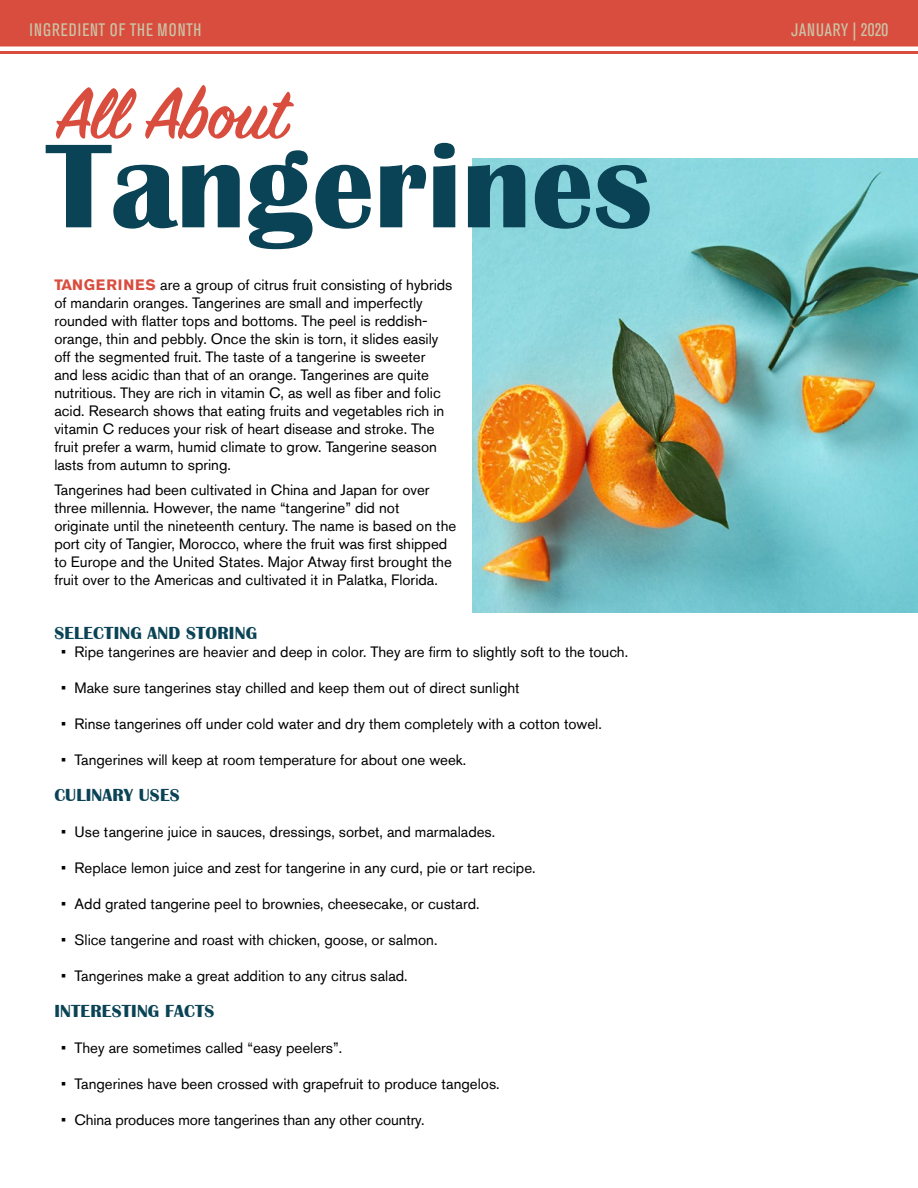
<style>
.page{position:relative;width:918px;height:1188px;background:#fff}
.page>*{position:absolute;margin:0;border:0;box-sizing:border-box;transform-origin:0 0}
.t1{font:700 123.6px "Britannic";color:#0a4355}
.t2{font:600 79.5px "Sign Painter House Script";color:#d94d3e}
.t3{font:700 18px "Britannic";letter-spacing:.01em;color:#0a4355}
.t4{font:condensed 18px "Akzidenz Grotesk Std";letter-spacing:.065em;color:#cac4a7}
.t5{font:condensed 18px "Akzidenz Grotesk Std";letter-spacing:.045em;color:#cac4a7}
.t6{font:15px/18px "Akzidenz Grotesk Std";color:#000}
.s1{font-weight:700;color:#d94d3e}
</style>
<div class="page">
<img style="left:472px;top:158px;width:446px;height:455px">
<div style="left:0;top:0;width:918px;height:54px;background:#d94d3e"></div>
<div style="left:0;top:46px;width:918px;height:5px;background:#fff"></div>
<p class="t4" style="left:29px;top:20px;width:173px">INGREDIENT OF THE MONTH</p>
<p class="t5" style="left:791px;top:20px;width:99px">JANUARY | 2020</p>
<h2 class="t2" style="left:56px;top:66px;width:232px">All About</h2>
<h1 class="t1" style="left:47px;top:117px;width:607px">Tangerines</h1>
<p class="t6" style="left:54px;top:276px;width:400px"><span class="s1">TANGERINES</span> are a group of citrus fruit consisting of hybrids of mandarin oranges. Tangerines are small and imperfectly rounded with flatter tops and bottoms. The peel is reddish&shy;orange, thin and pebbly. Once the skin is torn, it slides easily off the segmented fruit. The taste of a tangerine is sweeter and less acidic than that of an orange. Tangerines are quite nutritious. They are rich in vitamin C, as well as fiber and folic acid. Research shows that eating fruits and vegetables rich in vitamin C reduces your risk of heart disease and stroke. The fruit prefer a warm, humid climate to grow. Tangerine season lasts from autumn to spring.</p>
<p class="t6" style="left:54px;top:481px;width:403px">Tangerines had been cultivated in China and Japan for over three millennia. However, the name “tangerine” did not originate until the nineteenth century. The name is based on the port city of Tangier, Morocco, where the fruit was first shipped to Europe and the United States. Major Atway first brought the fruit over to the Americas and cultivated it in Palatka, Florida.</p>
<p class="t3" style="left:54px;top:623px;width:204px">SELECTING AND STORING</p>
<p class="t6" style="left:61px;top:643px;width:569px">• Ripe tangerines are heavier and deep in color. They are firm to slightly soft to the touch.</p>
<p class="t6" style="left:61px;top:679px;width:460px">• Make sure tangerines stay chilled and keep them out of direct sunlight</p>
<p class="t6" style="left:61px;top:715px;width:542px">• Rinse tangerines off under cold water and dry them completely with a cotton towel.</p>
<p class="t6" style="left:61px;top:751px;width:407px">• Tangerines will keep at room temperature for about one week.</p>
<p class="t3" style="left:54px;top:785px;width:127px">CULINARY USES</p>
<p class="t6" style="left:61px;top:823px;width:436px">• Use tangerine juice in sauces, dressings, sorbet, and marmalades.</p>
<p class="t6" style="left:61px;top:859px;width:476px">• Replace lemon juice and zest for tangerine in any curd, pie or tart recipe.</p>
<p class="t6" style="left:61px;top:895px;width:420px">• Add grated tangerine peel to brownies, cheesecake, or custard.</p>
<p class="t6" style="left:61px;top:931px;width:378px">• Slice tangerine and roast with chicken, goose, or salmon.</p>
<p class="t6" style="left:61px;top:967px;width:348px">• Tangerines make a great addition to any citrus salad.</p>
<p class="t3" style="left:54px;top:1001px;width:162px">INTERESTING FACTS</p>
<p class="t6" style="left:61px;top:1039px;width:283px">• They are sometimes called “easy peelers”.</p>
<p class="t6" style="left:61px;top:1075px;width:440px">• Tangerines have been crossed with grapefruit to produce tangelos.</p>
<p class="t6" style="left:61px;top:1111px;width:365px">• China produces more tangerines than any other country.</p>
</div>
